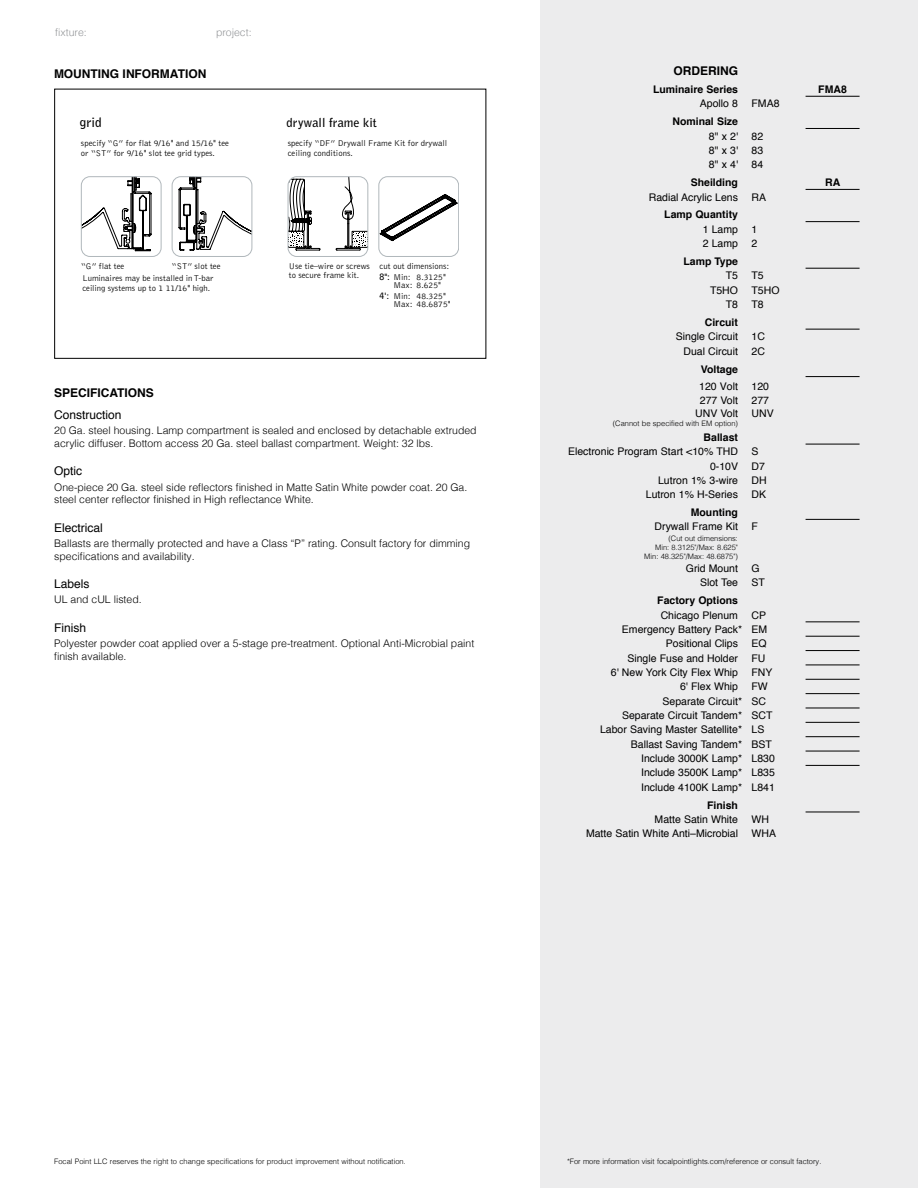
<style>
.page{position:relative;width:918px;height:1188px;background:#fff}
.page>*{position:absolute;margin:0;border:0;box-sizing:border-box;transform-origin:0 0}
.t1{font:700 13.05px "Bell Gothic";color:#000}
.t2{font:700 12.3px "Bell Gothic";color:#000}
.t3{font:700 12px "Helvetica";color:#000}
.t4{font:12px "Helvetica";color:#000}
.t5{font:10.5px "Helvetica";color:#000}
.t6{font:300 10.5px/12.6px "Helvetica";color:#000}
.t7{font:700 10.5px "Helvetica";color:#000}
.t8{font:300 10.5px "Helvetica";color:#939598}
.t9{font:300 8.7px/10.2px "Bell Gothic";color:#000}
.t10{font:300 7.5px/9px "Helvetica";color:#000;text-align:right}
.s1{font-weight:700}
</style>
<div class="page">
<div style="left:540px;top:0;width:378px;height:1188px;background:#ececed"></div>
<div style="left:54px;top:89px;width:432px;height:270px;border:1px solid #000"></div>
<svg style="left:179px;top:177px;width:73px;height:74px"></svg>
<svg style="left:81px;top:178px;width:70px;height:73px"></svg>
<svg style="left:288px;top:177px;width:80px;height:73px"></svg>
<div style="left:81px;top:176px;width:80px;height:81px;border:1px solid #b0b7bb;border-radius:9px"></div>
<div style="left:288px;top:176px;width:80px;height:81px;border:1px solid #b0b7bb;border-radius:9px"></div>
<div style="left:378px;top:176px;width:81px;height:81px;border:1px solid #b0b7bb;border-radius:9px"></div>
<div style="left:172px;top:176px;width:80px;height:81px;border:1px solid #b0b7bb;border-radius:9px"></div>
<svg style="left:380px;top:195px;width:77px;height:46px"></svg>
<hr style="left:806px;top:751px;width:54px;height:1px;background:#000">
<hr style="left:806px;top:96px;width:54px;height:1px;background:#000">
<hr style="left:806px;top:329px;width:54px;height:1px;background:#000">
<hr style="left:806px;top:376px;width:54px;height:1px;background:#000">
<hr style="left:806px;top:444px;width:54px;height:1px;background:#000">
<hr style="left:806px;top:812px;width:54px;height:1px;background:#000">
<hr style="left:806px;top:128px;width:54px;height:1px;background:#000">
<hr style="left:806px;top:221px;width:54px;height:1px;background:#000">
<hr style="left:806px;top:665px;width:54px;height:1px;background:#000">
<hr style="left:806px;top:693px;width:54px;height:1px;background:#000">
<hr style="left:806px;top:708px;width:54px;height:1px;background:#000">
<hr style="left:806px;top:722px;width:54px;height:1px;background:#000">
<hr style="left:806px;top:736px;width:54px;height:1px;background:#000">
<hr style="left:806px;top:765px;width:54px;height:1px;background:#000">
<hr style="left:806px;top:621px;width:54px;height:1px;background:#000">
<hr style="left:806px;top:189px;width:54px;height:1px;background:#000">
<hr style="left:806px;top:268px;width:54px;height:1px;background:#000">
<hr style="left:806px;top:519px;width:54px;height:1px;background:#000">
<hr style="left:806px;top:679px;width:54px;height:1px;background:#000">
<hr style="left:806px;top:636px;width:54px;height:1px;background:#000">
<hr style="left:806px;top:650px;width:54px;height:1px;background:#000">
<p class="t8" style="left:55px;top:23px;width:33px">fixture:</p>
<p class="t8" style="left:216px;top:23px;width:37px">project:</p>
<p class="t3" style="left:54px;top:64px;width:154px">MOUNTING INFORMATION</p>
<p class="t1" style="left:80px;top:114px;width:23px">grid</p>
<p class="t9" style="left:81px;top:138px;width:150px">specify “G” for flat 9/16" and 15/16" tee or “ST” for 9/16" slot tee grid types.</p>
<p class="t2" style="left:287px;top:115px;width:92px">drywall frame kit</p>
<p class="t9" style="left:288px;top:138px;width:161px">specify “DF” Drywall Frame Kit for drywall ceiling conditions.</p>
<p class="t9" style="left:81px;top:261px;width:45px">“G” flat tee</p>
<p class="t9" style="left:172px;top:261px;width:50px">“ST” slot tee</p>
<p class="t9" style="left:82px;top:273px;width:133px">Luminaires may be installed in T-bar ceiling systems up to 1 11/16" high.</p>
<p class="t9" style="left:289px;top:262px;width:83px;line-height:8.7px">Use tie–wire or screws to secure frame kit.</p>
<p class="t9" style="left:380px;top:261px;width:71px">cut out dimensions:<br><span class="s1">8":</span> Min: 8.3125"</p>
<p class="t9" style="left:380px;top:280px;width:68px;text-indent:14px">Max: 8.625"<br><span class="s1">4':</span> Min: 48.325"</p>
<p class="t9" style="left:393px;top:300px;width:59px">Max: 48.6875"</p>
<p class="t3" style="left:54px;top:383px;width:101px">SPECIFICATIONS</p>
<p class="t4" style="left:54px;top:406px;width:69px">Construction</p>
<p class="t6" style="left:54px;top:424px;width:424px">20 Ga. steel housing. Lamp compartment is sealed and enclosed by detachable extruded acrylic diffuser. Bottom access 20 Ga. steel ballast compartment. Weight: 32 lbs.</p>
<p class="t4" style="left:54px;top:462px;width:30px">Optic</p>
<p class="t6" style="left:54px;top:480px;width:415px">One-piece 20 Ga. steel side reflectors finished in Matte Satin White powder coat. 20 Ga. steel center reflector finished in High reflectance White.</p>
<p class="t4" style="left:54px;top:518px;width:50px">Electrical</p>
<p class="t6" style="left:54px;top:536px;width:418px">Ballasts are thermally protected and have a Class “P” rating. Consult factory for dimming specifications and availability.</p>
<p class="t4" style="left:54px;top:575px;width:37px">Labels</p>
<p class="t6" style="left:54px;top:593px;width:89px">UL and cUL listed.</p>
<p class="t4" style="left:54px;top:619px;width:34px">Finish</p>
<p class="t6" style="left:54px;top:637px;width:422px">Polyester powder coat applied over a 5-stage pre-treatment. Optional Anti-Microbial paint finish available.</p>
<p class="t3" style="left:673px;top:61px;width:66px">ORDERING</p>
<p class="t7" style="left:653px;top:81px;width:86px">Luminaire Series</p>
<p class="t7" style="left:818px;top:81px;width:30px">FMA8</p>
<p class="t5" style="left:700px;top:96px;width:40px">Apollo 8</p>
<p class="t5" style="left:752px;top:96px;width:30px">FMA8</p>
<p class="t7" style="left:672px;top:113px;width:67px">Nominal Size</p>
<p class="t5" style="left:709px;top:128px;width:31px">8" x 2'</p>
<p class="t5" style="left:752px;top:128px;width:13px">82</p>
<p class="t5" style="left:709px;top:142px;width:31px">8" x 3'</p>
<p class="t5" style="left:752px;top:142px;width:13px">83</p>
<p class="t5" style="left:709px;top:157px;width:31px">8" x 4'</p>
<p class="t5" style="left:752px;top:157px;width:13px">84</p>
<p class="t7" style="left:691px;top:174px;width:49px">Sheilding</p>
<p class="t7" style="left:825px;top:174px;width:17px">RA</p>
<p class="t5" style="left:649px;top:189px;width:91px">Radial Acrylic Lens</p>
<p class="t5" style="left:752px;top:189px;width:16px">RA</p>
<p class="t7" style="left:664px;top:206px;width:75px">Lamp Quantity</p>
<p class="t5" style="left:703px;top:221px;width:37px">1 Lamp</p>
<p class="t5" style="left:752px;top:221px;width:7px">1</p>
<p class="t5" style="left:703px;top:235px;width:37px">2 Lamp</p>
<p class="t5" style="left:752px;top:235px;width:7px">2</p>
<p class="t7" style="left:683px;top:253px;width:56px">Lamp Type</p>
<p class="t5" style="left:726px;top:268px;width:14px">T5</p>
<p class="t5" style="left:752px;top:268px;width:14px">T5</p>
<p class="t5" style="left:710px;top:282px;width:30px">T5HO</p>
<p class="t5" style="left:752px;top:282px;width:30px">T5HO</p>
<p class="t5" style="left:726px;top:296px;width:14px">T8</p>
<p class="t5" style="left:752px;top:296px;width:14px">T8</p>
<p class="t7" style="left:705px;top:314px;width:35px">Circuit</p>
<p class="t5" style="left:676px;top:328px;width:64px">Single Circuit</p>
<p class="t5" style="left:752px;top:328px;width:15px">1C</p>
<p class="t5" style="left:684px;top:343px;width:56px">Dual Circuit</p>
<p class="t5" style="left:752px;top:343px;width:15px">2C</p>
<p class="t7" style="left:701px;top:361px;width:39px">Voltage</p>
<p class="t5" style="left:699px;top:378px;width:40px">120 Volt</p>
<p class="t5" style="left:752px;top:378px;width:19px">120</p>
<p class="t5" style="left:700px;top:392px;width:40px">277 Volt</p>
<p class="t5" style="left:752px;top:392px;width:19px">277</p>
<p class="t5" style="left:695px;top:405px;width:44px">UNV Volt</p>
<p class="t5" style="left:752px;top:405px;width:24px">UNV</p>
<p class="t10" style="left:613px;top:419px;width:127px">(Cannot be specified with EM option)</p>
<p class="t7" style="left:704px;top:429px;width:36px">Ballast</p>
<p class="t5" style="left:568px;top:443px;width:171px">Electronic Program Start &lt;10% THD</p>
<p class="t5" style="left:752px;top:443px;width:9px">S</p>
<p class="t5" style="left:710px;top:458px;width:30px">0-10V</p>
<p class="t5" style="left:752px;top:458px;width:15px">D7</p>
<p class="t5" style="left:658px;top:472px;width:81px">Lutron 1% 3-wire</p>
<p class="t5" style="left:752px;top:472px;width:17px">DH</p>
<p class="t5" style="left:646px;top:486px;width:94px">Lutron 1% H-Series</p>
<p class="t5" style="left:752px;top:486px;width:16px">DK</p>
<p class="t7" style="left:691px;top:504px;width:49px">Mounting</p>
<p class="t5" style="left:655px;top:519px;width:85px">Drywall Frame Kit</p>
<p class="t5" style="left:752px;top:519px;width:8px">F</p>
<p class="t10" style="left:644px;top:533px;width:95px">(Cut out dimensions:<br>Min: 8.3125"/Max: 8.625"<br>Min: 48.325"/Max: 48.6875")</p>
<p class="t5" style="left:686px;top:560px;width:54px">Grid Mount</p>
<p class="t5" style="left:752px;top:560px;width:10px">G</p>
<p class="t5" style="left:700px;top:575px;width:40px">Slot Tee</p>
<p class="t5" style="left:752px;top:575px;width:15px">ST</p>
<p class="t7" style="left:657px;top:592px;width:82px">Factory Options</p>
<p class="t5" style="left:661px;top:607px;width:79px">Chicago Plenum</p>
<p class="t5" style="left:752px;top:607px;width:16px">CP</p>
<p class="t5" style="left:622px;top:621px;width:147px">Emergency Battery Pack* EM</p>
<p class="t5" style="left:666px;top:636px;width:74px">Positional Clips</p>
<p class="t5" style="left:752px;top:636px;width:17px">EQ</p>
<p class="t5" style="left:627px;top:650px;width:112px">Single Fuse and Holder</p>
<p class="t5" style="left:752px;top:650px;width:15px">FU</p>
<p class="t5" style="left:611px;top:664px;width:129px">6' New York City Flex Whip</p>
<p class="t5" style="left:752px;top:664px;width:22px">FNY</p>
<p class="t5" style="left:680px;top:679px;width:60px">6' Flex Whip</p>
<p class="t5" style="left:752px;top:679px;width:18px">FW</p>
<p class="t5" style="left:662px;top:693px;width:105px">Separate Circuit* SC</p>
<p class="t5" style="left:622px;top:707px;width:152px">Separate Circuit Tandem* SCT</p>
<p class="t5" style="left:600px;top:722px;width:166px">Labor Saving Master Satellite* LS</p>
<p class="t5" style="left:631px;top:736px;width:143px">Ballast Saving Tandem* BST</p>
<p class="t5" style="left:641px;top:750px;width:135px">Include 3000K Lamp* L830</p>
<p class="t5" style="left:641px;top:765px;width:135px">Include 3500K Lamp* L835</p>
<p class="t5" style="left:641px;top:779px;width:135px">Include 4100K Lamp* L841</p>
<p class="t7" style="left:707px;top:797px;width:32px">Finish</p>
<p class="t5" style="left:655px;top:811px;width:85px">Matte Satin White</p>
<p class="t5" style="left:752px;top:811px;width:19px">WH</p>
<p class="t5" style="left:586px;top:826px;width:154px">Matte Satin White Anti–Microbial</p>
<p class="t5" style="left:752px;top:826px;width:26px">WHA</p>
<p class="t10" style="left:54px;top:1156px;width:353px">Focal Point LLC reserves the right to change specifications for product improvement without notification.</p>
<p class="t10" style="left:567px;top:1156px;width:256px">*For more information visit focalpointlights.com/reference or consult factory.</p>
</div>
